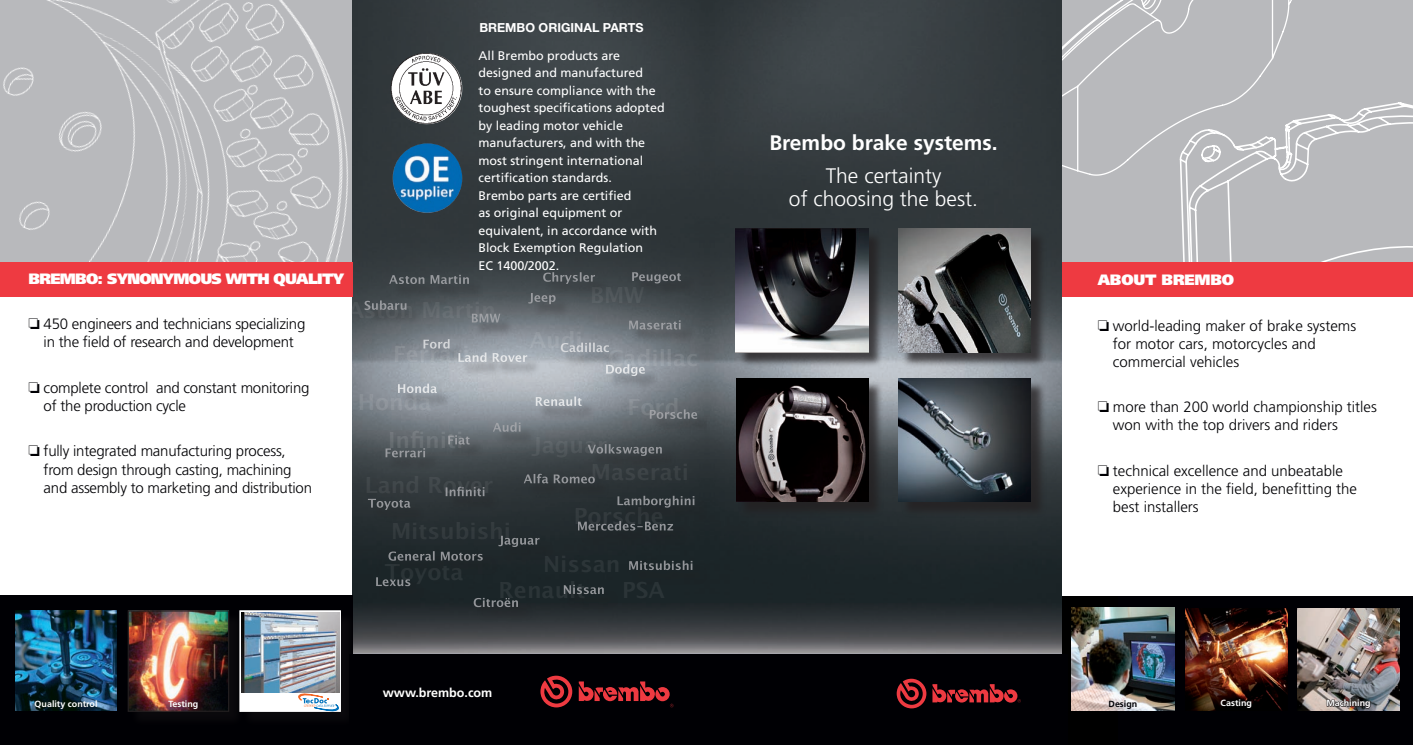
<style>
.page{position:relative;width:1413px;height:745px;background:#fff}
.page>*{position:absolute;margin:0;border:0;box-sizing:border-box;transform-origin:0 0}
.t1{font:300 21px/23.6px "Frutiger LT Std";color:#fff;text-align:center}
.t2{font:700 21px "Frutiger LT Std";color:#fff}
.t3{font:300 15px/18px "Frutiger LT Std";letter-spacing:-.015em;color:#000004}
.t4{font:900 15px "Frutiger LT Std";letter-spacing:-.05em;color:#fff}
.t5{font:12.5px/17.5px "Frutiger LT Std";color:#fff}
.t6{font:700 12.5px "Helvetica Neue LT Std";color:#fff}
.t7{font:700 12.5px "Frutiger LT Std";color:#fff}
.t8{font:700 8.88px "Frutiger LT Std";color:#fff}
.t9{font:700 8.88px "Frutiger LT Std";color:#000004}
</style>
<div class="page">
<img style="left:0;top:0;width:353px;height:595px">
<img style="left:353px;top:0;width:354px;height:654px">
<div style="left:1061px;top:0;width:351px;height:262px;background:#b8b9bc"></div>
<div style="left:0;top:595px;width:353px;height:150px;background:#000004"></div>
<div style="left:0;top:262px;width:353px;height:34px;background:#ee3a41"></div>
<img style="left:392px;top:143px;width:70px;height:70px;border-radius:35px">
<div style="left:500px;top:538px;width:53px;height:24px;background:#1f2629"></div>
<svg style="left:498px;top:536px;width:41px;height:11px"></svg>
<div style="left:530px;top:295px;width:40px;height:24px;background:#231f20;opacity:.5"></div>
<svg style="left:528px;top:293px;width:27px;height:11px"></svg>
<div style="left:634px;top:274px;width:61px;height:24px;background:#383e41"></div>
<svg style="left:632px;top:272px;width:49px;height:11px"></svg>
<div style="left:562px;top:344px;width:61px;height:23px;background:#231f20;opacity:.5"></div>
<svg style="left:561px;top:343px;width:48px;height:9px"></svg>
<div style="left:631px;top:322px;width:65px;height:22px;background:#231f20;opacity:.5"></div>
<svg style="left:629px;top:320px;width:51px;height:9px"></svg>
<div style="left:391px;top:277px;width:92px;height:22px;background:#3f4649"></div>
<svg style="left:389px;top:275px;width:80px;height:9px"></svg>
<div style="left:495px;top:424px;width:40px;height:23px;background:#231f20;opacity:.5"></div>
<svg style="left:493px;top:422px;width:27px;height:10px"></svg>
<div style="left:474px;top:315px;width:41px;height:23px;background:#231f20;opacity:.5"></div>
<svg style="left:472px;top:314px;width:28px;height:8px"></svg>
<div style="left:545px;top:274px;width:64px;height:25px;background:#41484b"></div>
<svg style="left:543px;top:272px;width:52px;height:12px"></svg>
<div style="left:608px;top:366px;width:52px;height:25px;background:#231f20;opacity:.5"></div>
<svg style="left:606px;top:364px;width:39px;height:12px"></svg>
<div style="left:378px;top:579px;width:48px;height:22px;background:#1b2326"></div>
<svg style="left:376px;top:577px;width:34px;height:9px"></svg>
<div style="left:387px;top:450px;width:53px;height:22px;background:#231f20;opacity:.5"></div>
<svg style="left:385px;top:448px;width:40px;height:9px"></svg>
<div style="left:450px;top:437px;width:35px;height:22px;background:#231f20;opacity:.5"></div>
<svg style="left:448px;top:435px;width:21px;height:9px"></svg>
<div style="left:425px;top:341px;width:40px;height:22px;background:#231f20;opacity:.5"></div>
<svg style="left:423px;top:339px;width:26px;height:10px"></svg>
<div style="left:390px;top:553px;width:107px;height:22px;background:#1d2528"></div>
<svg style="left:388px;top:551px;width:95px;height:10px"></svg>
<div style="left:400px;top:385px;width:51px;height:23px;background:#231f20;opacity:.5"></div>
<svg style="left:398px;top:384px;width:39px;height:9px"></svg>
<div style="left:447px;top:488px;width:53px;height:23px;background:#2b3134"></div>
<svg style="left:445px;top:487px;width:39px;height:9px"></svg>
<div style="left:460px;top:354px;width:82px;height:23px;background:#231f20;opacity:.5"></div>
<svg style="left:458px;top:352px;width:69px;height:10px"></svg>
<div style="left:580px;top:523px;width:108px;height:22px;background:#1f2629"></div>
<svg style="left:578px;top:521px;width:95px;height:9px"></svg>
<div style="left:631px;top:562px;width:77px;height:23px;background:#1b2427"></div>
<svg style="left:629px;top:560px;width:63px;height:10px"></svg>
<div style="left:565px;top:587px;width:54px;height:22px;background:#1c2427"></div>
<svg style="left:564px;top:585px;width:40px;height:9px"></svg>
<div style="left:651px;top:411px;width:61px;height:23px;background:#231f20;opacity:.5"></div>
<svg style="left:650px;top:409px;width:47px;height:10px"></svg>
<div style="left:366px;top:302px;width:55px;height:23px;background:#231f20;opacity:.5"></div>
<svg style="left:364px;top:300px;width:42px;height:10px"></svg>
<div style="left:370px;top:501px;width:54px;height:24px;background:#282e31"></div>
<svg style="left:368px;top:499px;width:42px;height:11px"></svg>
<div style="left:589px;top:446px;width:87px;height:25px;background:#33393c"></div>
<svg style="left:587px;top:444px;width:75px;height:12px"></svg>
<div style="left:619px;top:498px;width:91px;height:24px;background:#22292c"></div>
<svg style="left:617px;top:496px;width:77px;height:11px"></svg>
<div style="left:475px;top:600px;width:58px;height:22px;background:#272c2f"></div>
<svg style="left:474px;top:598px;width:44px;height:9px"></svg>
<div style="left:537px;top:398px;width:59px;height:23px;background:#231f20;opacity:.5"></div>
<svg style="left:536px;top:396px;width:45px;height:10px"></svg>
<div style="left:525px;top:476px;width:84px;height:22px;background:#2b3134"></div>
<svg style="left:524px;top:474px;width:71px;height:9px"></svg>
<img style="left:389px;top:51px;width:75px;height:75px">
<div style="left:1061px;top:596px;width:351px;height:149px;background:#000004"></div>
<img style="left:1061px;top:596px;width:57px;height:115px">
<img style="left:1297px;top:609px;width:102px;height:101px">
<svg style="left:1326px;top:698px;width:44px;height:10px"></svg>
<img style="left:1185px;top:608px;width:102px;height:102px">
<img style="left:1071px;top:607px;width:103px;height:103px">
<img style="left:15px;top:610px;width:102px;height:100px">
<div style="left:129px;top:612px;width:116px;height:115px;background:#08070a"></div>
<img style="left:130px;top:612px;width:97px;height:98px">
<div style="left:128px;top:610px;width:101px;height:102px;border:1px solid #231f20"></div>
<div style="left:241px;top:612px;width:115px;height:115px;background:#08070a"></div>
<div style="left:239px;top:610px;width:102px;height:102px;background:#fff;border:1px solid #fff"></div>
<img style="left:241px;top:612px;width:99px;height:80px">
<svg style="left:1178px;top:102px;width:234px;height:195px"></svg>
<svg style="left:1061px;top:166px;width:213px;height:10px"></svg>
<svg style="left:1061px;top:0;width:233px;height:166px"></svg>
<div style="left:1061px;top:262px;width:351px;height:34px;background:#ee3a41"></div>
<img style="left:707px;top:0;width:354px;height:654px">
<div style="left:737px;top:231px;width:309px;height:286px;background:#231f20;opacity:.75"></div>
<img style="left:736px;top:378px;width:132px;height:124px">
<img style="left:898px;top:229px;width:132px;height:123px">
<img style="left:736px;top:229px;width:132px;height:123px">
<img style="left:898px;top:378px;width:132px;height:124px">
<div style="left:349px;top:654px;width:718px;height:91px;background:#000004"></div>
<svg style="left:540px;top:675px;width:32px;height:32px"></svg>
<svg style="left:579px;top:681px;width:94px;height:26px"></svg>
<svg style="left:896px;top:679px;width:30px;height:29px"></svg>
<svg style="left:932px;top:684px;width:89px;height:19px"></svg>
<svg style="left:298px;top:692px;width:41px;height:20px"></svg>
<p class="t4" style="left:28px;top:269px;width:317px">BREMBO: SYNONYMOUS WITH QUALITY</p>
<p class="t3" style="left:28px;top:315px;width:278px;text-align:center">❏ 450 engineers and technicians specializing in the field of research and development</p>
<p class="t3" style="left:44px;top:379px;width:267px;text-indent:-15px">❏ complete control and constant monitoring of the production cycle</p>
<p class="t3" style="left:44px;top:442px;width:270px;text-indent:-15px">❏ fully integrated manufacturing process, from design through casting, machining and assembly to marketing and distribution</p>
<p class="t6" style="left:479px;top:20px;width:165px">BREMBO ORIGINAL PARTS</p>
<p class="t5" style="left:478px;top:47px;width:188px">All Brembo products are designed and manufactured<br>to ensure compliance with the toughest specifications adopted by leading motor vehicle manufacturers, and with the most stringent international certification standards.<br>Brembo parts are certified<br>as original equipment or equivalent, in accordance with<br>Block Exemption Regulation<br>EC 1400/2002.</p>
<p class="t7" style="left:383px;top:685px;width:111px">www.brembo.com</p>
<h1 class="t2" style="left:769px;top:130px;width:230px">Brembo brake systems.</h1>
<h1 class="t1" style="left:789px;top:164px;width:191px">The certainty<br>of choosing the best.</h1>
<p class="t4" style="left:1097px;top:271px;width:29px">ABOUT</p>
<p class="t4" style="left:1161px;top:271px;width:17px">BREM</p>
<p class="t4" style="left:1210px;top:271px;width:25px">BO</p>
<p class="t3" style="left:1112px;top:317px;width:245px;text-indent:-15px">❏ world-leading maker of brake systems for motor cars, motorcycles and commercial vehicles</p>
<p class="t3" style="left:1112px;top:398px;width:265px;text-indent:-15px">❏ more than 200 world championship titles won with the top drivers and riders</p>
<p class="t3" style="left:1112px;top:462px;width:246px;text-indent:-15px">❏ technical excellence and unbeatable experience in the field, benefitting the best installers</p>
<p class="t8" style="left:35px;top:698px;width:64px">Quality control</p>
<p class="t8" style="left:168px;top:699px;width:31px">Testing</p>
<p class="t9" style="left:1108px;top:699px;width:30px">Design</p>
<p class="t8" style="left:1220px;top:698px;width:33px">Casting</p>
<p class="t8" style="left:1326px;top:698px;width:46px">Machining</p>
</div>
